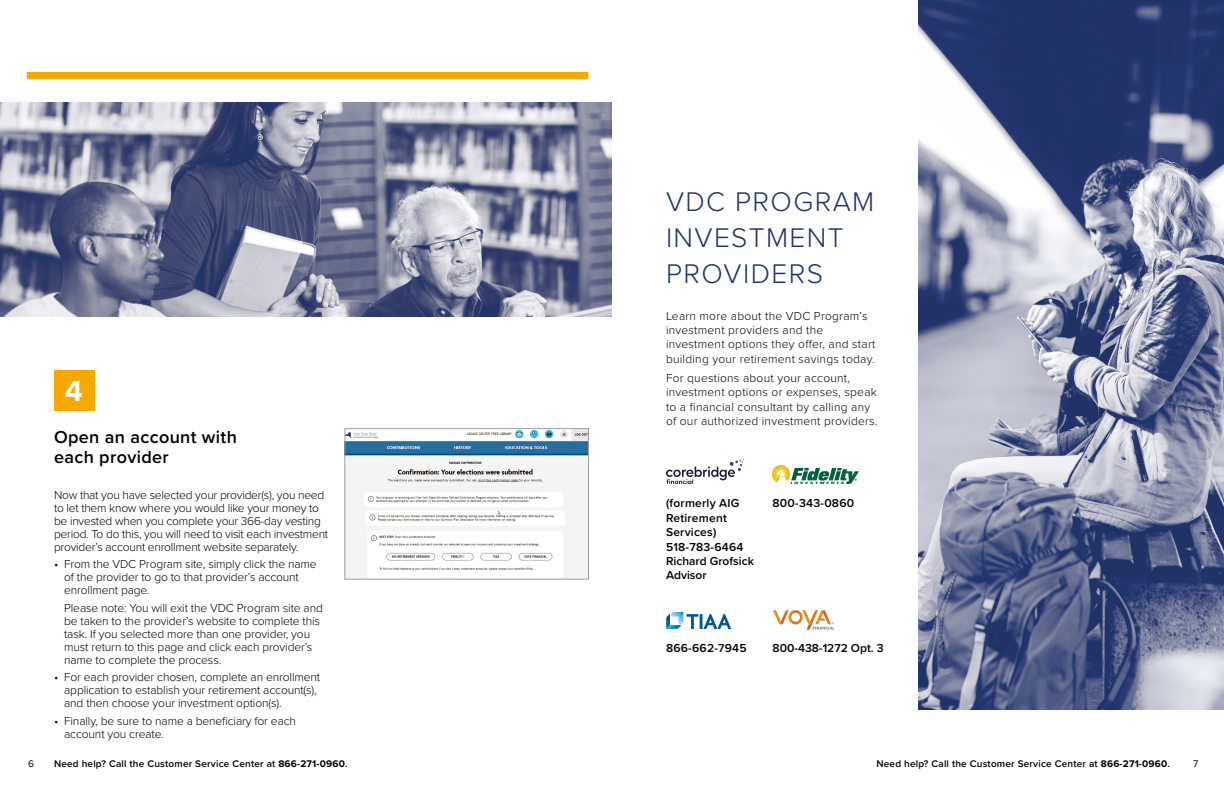
<style>
.page{position:relative;width:1224px;height:792px;background:#fff}
.page>*{position:absolute;margin:0;border:0;box-sizing:border-box;transform-origin:0 0}
.t1{font:700 30px "Proxima Nova";color:#fff}
.t2{font:300 28px/36px "Proxima Nova";letter-spacing:.05em;color:#213266}
.t3{font:600 18px/20px "Proxima Nova";letter-spacing:.02em;color:#000}
.t4{font:300 12px/13px "Proxima Nova";letter-spacing:-.01em;color:#000}
.t5{font:300 12px/14.4px "Proxima Nova";letter-spacing:.02em;color:#000}
.t6{font:600 12px/14.4px "Proxima Nova";letter-spacing:.02em;color:#000}
.t7{font:600 12px "Proxima Nova";color:#000}
.t8{font:600 10px "Proxima Nova";letter-spacing:.02em;color:#000}
.t9{font:10px "Proxima Nova";color:#000}
.s1{font-weight:700}
</style>
<div class="page">
<div style="left:27px;top:72px;width:561px;height:7px;background:#f5a800"></div>
<div style="left:54px;top:371px;width:40px;height:40px;background:#f5a800"></div>
<img style="left:347px;top:430px;width:240px;height:147px">
<div style="left:345px;top:428px;width:244px;height:151px;border:1px solid #9d9d9c"></div>
<img style="left:0;top:102px;width:612px;height:214px">
<img style="left:773px;top:465px;width:85px;height:19px">
<img style="left:918px;top:0;width:306px;height:709px">
<svg style="left:666px;top:459px;width:77px;height:25px"></svg>
<svg style="left:666px;top:611px;width:65px;height:18px"></svg>
<img style="left:773px;top:610px;width:62px;height:20px">
<p class="t9" style="left:28px;top:756px;width:7px">6</p>
<p class="t1" style="left:65px;top:369px;width:19px">4</p>
<p class="t3" style="left:54px;top:427px;width:184px">Open an account with each provider</p>
<p class="t4" style="left:54px;top:487px;width:276px">Now that you have selected your provider(s), you need to let them know where you would like your money to be invested when you complete your 366-day vesting period. To do this, you will need to visit each investment provider’s account enrollment website separately.</p>
<p class="t4" style="left:64px;top:557px;width:254px;text-indent:-10px">• From the VDC Program site, simply click the name of the provider to go to that provider’s account enrollment page.</p>
<p class="t4" style="left:64px;top:600px;width:260px">Please note: You will exit the VDC Program site and be taken to the provider’s website to complete this task. If you selected more than one provider, you must return to this page and click each provider’s name to complete the process.</p>
<p class="t4" style="left:64px;top:670px;width:258px;text-indent:-10px">• For each provider chosen, complete an enrollment application to establish your retirement account(s), and then choose your investment option(s).</p>
<p class="t4" style="left:64px;top:713px;width:233px;text-indent:-10px">• Finally, be sure to name a beneficiary for each account you create.</p>
<p class="t2" style="left:666px;top:182px;width:210px">VDC PROGRAM<br>INVESTMENT<br>PROVIDERS</p>
<p class="t5" style="left:666px;top:308px;width:211px">Learn more about the VDC Program’s investment providers and the investment options they offer, and start building your retirement savings today.</p>
<p class="t5" style="left:666px;top:370px;width:213px">For questions about your account, investment options or expenses, speak to a financial consultant by calling any of our authorized investment providers.</p>
<p class="t6" style="left:666px;top:496px;width:90px">(formerly AIG<br>Retirement<br>Services)<br>518-783-6464<br>Richard Grofsick<br>Advisor</p>
<p class="t6" style="left:773px;top:496px;width:83px">800-343-0860</p>
<p class="t6" style="left:666px;top:640px;width:82px">866-662-7945</p>
<p class="t7" style="left:773px;top:639px;width:113px">800-438-1272 Opt. 3</p>
<p class="t8" style="left:54px;top:756px;width:295px">Need help? Call the Customer Service Center at <span class="s1">866-271-0960</span>.</p>
<p class="t8" style="left:876px;top:756px;width:295px">Need help? Call the Customer Service Center at <span class="s1">866-271-0960</span>.</p>
<p class="t9" style="left:1193px;top:756px;width:7px">7</p>
</div>
